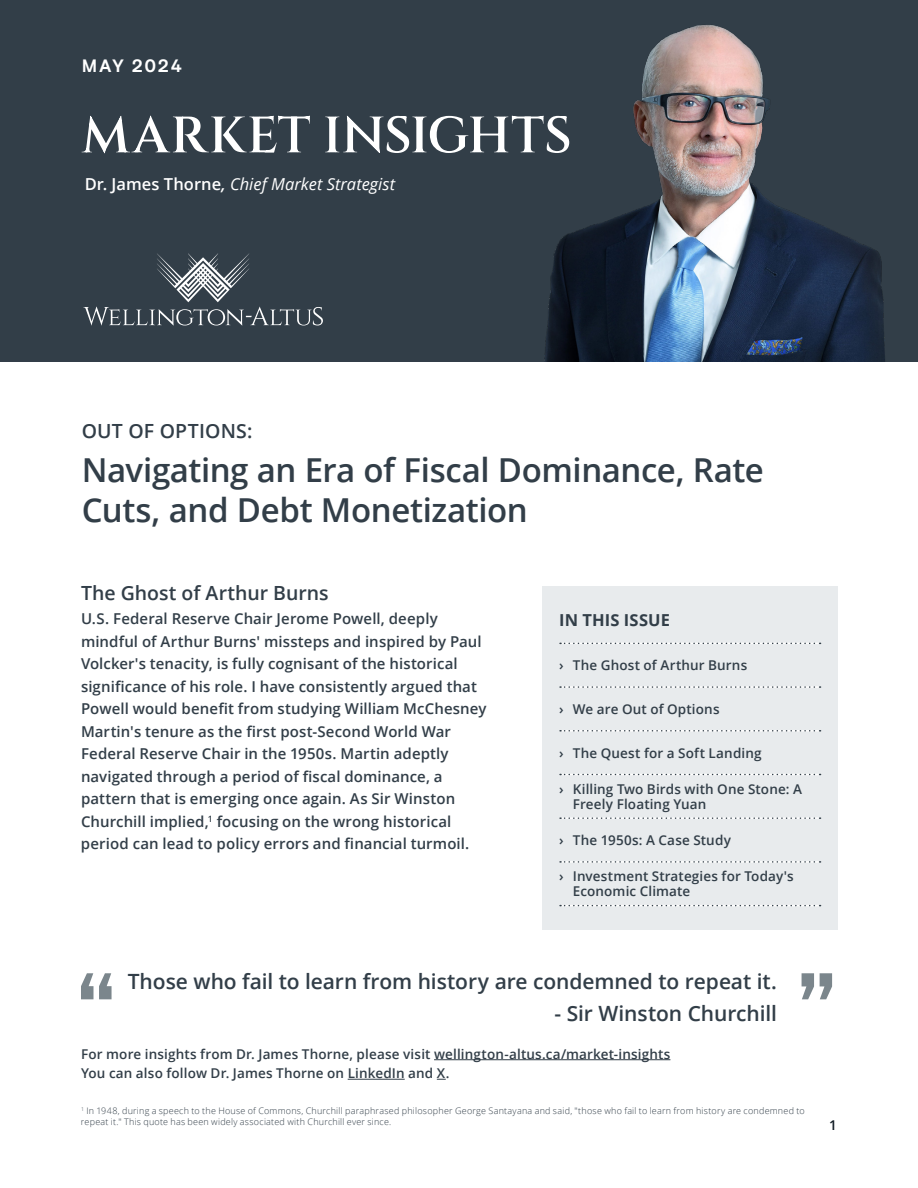
<style>
.page{position:relative;width:918px;height:1188px;background:#fff}
.page>*{position:absolute;margin:0;border:0;box-sizing:border-box;transform-origin:0 0}
.t1{font:600 51px "Cinzel";letter-spacing:-.005em;color:#fff}
.t2{font:600 33px/39.6px "Open Sans";letter-spacing:-.015em;color:#323e48}
.t3{font:600 21px "Open Sans";letter-spacing:-.005em;color:#323e48}
.t4{font:600 19.5px "Open Sans";letter-spacing:.005em;color:#323e48}
.t5{font:italic 16.5px "Open Sans";color:#fff}
.t6{font:700 16.5px "Open Sans";letter-spacing:.005em;color:#323e48}
.t7{font:700 16.5px "Surt Normal";letter-spacing:.095em;color:#fff}
.t8{font:600 15px/22.5px "Open Sans";letter-spacing:.005em;color:#323e48}
.t9{font:600 13.5px/15px "Open Sans";letter-spacing:.01em;color:#323e48}
.t10{font:600 13.5px "Open Sans";color:#0e1821}
.t11{font:300 9px/10.8px "Open Sans";letter-spacing:.025em;color:#323e48}
.s1{font-weight:600;font-style:normal}
.s2{font-weight:600}
</style>
<div class="page">
<div style="left:542px;top:587px;width:296px;height:343px;background:#e8ebed"></div>
<div style="left:0;top:0;width:918px;height:362px;background:#323e48"></div>
<svg style="left:560px;top:643px;width:261px;height:1px"></svg>
<svg style="left:560px;top:686px;width:261px;height:2px"></svg>
<svg style="left:560px;top:730px;width:261px;height:2px"></svg>
<svg style="left:560px;top:774px;width:261px;height:1px"></svg>
<svg style="left:560px;top:817px;width:261px;height:2px"></svg>
<svg style="left:560px;top:861px;width:261px;height:2px"></svg>
<svg style="left:560px;top:905px;width:261px;height:1px"></svg>
<svg style="left:83px;top:254px;width:240px;height:72px"></svg>
<img style="left:544px;top:25px;width:341px;height:337px">
<svg style="left:81px;top:973px;width:31px;height:26px"></svg>
<svg style="left:802px;top:973px;width:30px;height:26px"></svg>
<hr style="left:434px;top:1059px;width:236px;height:1px;background:#323e48">
<hr style="left:348px;top:1079px;width:57px;height:1px;background:#323e48">
<p class="t7" style="left:82px;top:54px;width:102px">MAY 2024</p>
<h1 class="t1" style="left:82px;top:103px;width:492px">MARKET INSIGHTS</h1>
<p class="t5" style="left:85px;top:173px;width:312px"><span class="s1">Dr. James Thorne</span><span class="s2">,</span> Chief Market Strategist</p>
<h3 class="t4" style="left:82px;top:417px;width:172px">OUT OF OPTIONS:</h3>
<h2 class="t2" style="left:82px;top:450px;width:684px">Navigating an Era of Fiscal Dominance, Rate<br>Cuts, and Debt Monetization</h2>
<h3 class="t4" style="left:81px;top:580px;width:249px">The Ghost of Arthur Burns</h3>
<p class="t8" style="left:81px;top:607px;width:407px">U.S. Federal Reserve Chair Jerome Powell, deeply mindful of Arthur Burns' missteps and inspired by Paul Volcker's tenacity, is fully cognisant of the historical significance of his role. I have consistently argued that Powell would benefit from studying William McChesney Martin's tenure as the first post-Second World War Federal Reserve Chair in the 1950s. Martin adeptly navigated through a period of fiscal dominance, a pattern that is emerging once again. As Sir Winston Churchill implied,<sup>1</sup> focusing on the wrong historical period can lead to policy errors and financial turmoil.</p>
<p class="t6" style="left:559px;top:608px;width:112px">IN THIS ISSUE</p>
<p class="t9" style="left:559px;top:658px;width:190px">› The Ghost of Arthur Burns</p>
<p class="t9" style="left:559px;top:701px;width:162px">› We are Out of Options</p>
<p class="t9" style="left:559px;top:745px;width:204px">› The Quest for a Soft Landing</p>
<p class="t9" style="left:573px;top:781px;width:231px;text-indent:-14px">› Killing Two Birds with One Stone: A<br>Freely Floating Yuan</p>
<p class="t9" style="left:559px;top:833px;width:173px">› The 1950s: A Case Study</p>
<p class="t9" style="left:573px;top:869px;width:223px;text-indent:-14px">› Investment Strategies for Today's<br>Economic Climate</p>
<h3 class="t3" style="left:128px;top:967px;width:651px">Those who fail to learn from history are condemned to repeat it.</h3>
<h3 class="t3" style="left:555px;top:999px;width:224px">- Sir Winston Churchill</h3>
<p class="t9" style="left:81px;top:1044px;width:591px;line-height:19.5px">For more insights from Dr. James Thorne, please visit wellington-altus.ca/market-insights<br>You can also follow Dr. James Thorne on LinkedIn and X.</p>
<p class="t11" style="left:81px;top:1105px;width:725px"><sup>1</sup> In 1948, during a speech to the House of Commons, Churchill paraphrased philosopher George Santayana and said, "those who fail to learn from history are condemned to repeat it." This quote has been widely associated with Churchill ever since.</p>
<p class="t10" style="left:829px;top:1116px;width:9px">1</p>
</div>
